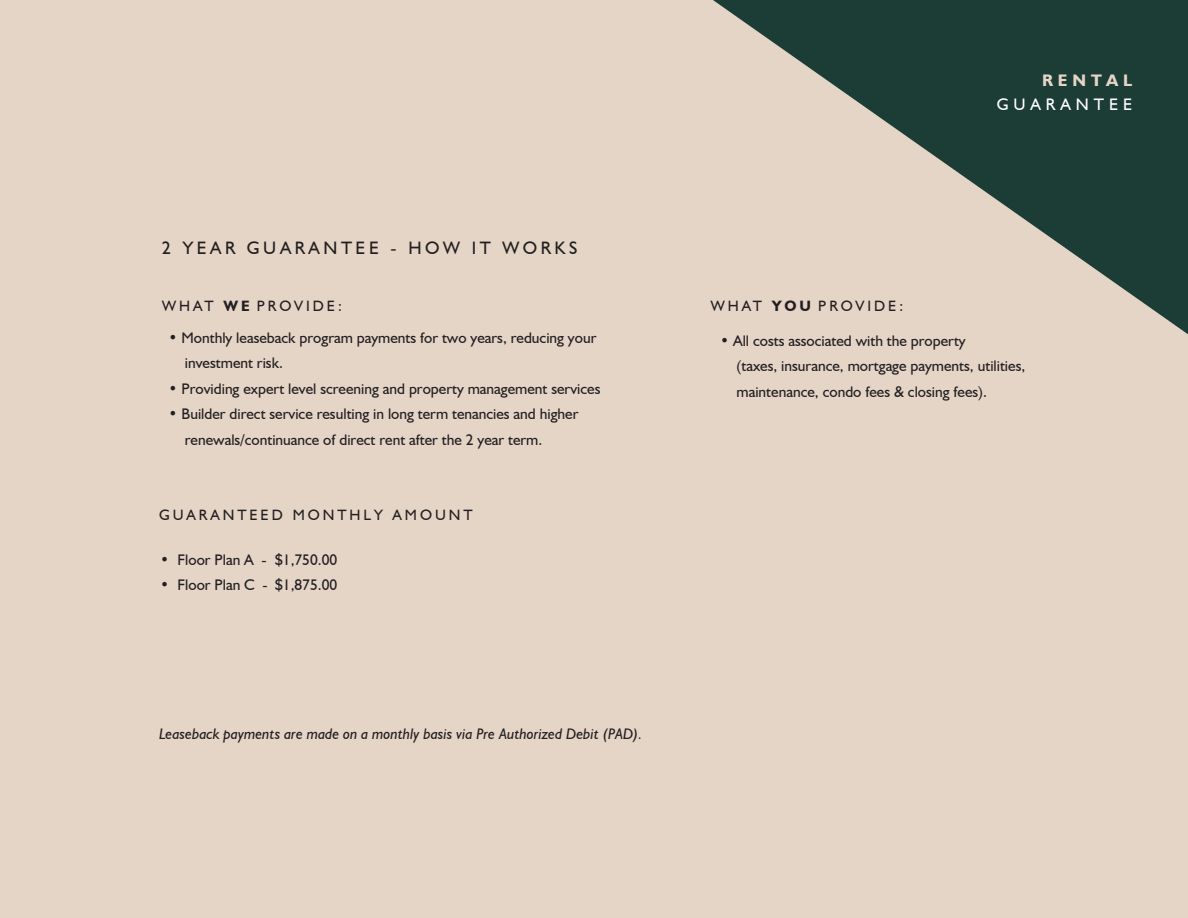
<style>
.page{position:relative;width:1188px;height:918px;background:#e4d5c7}
.page>*{position:absolute;margin:0;border:0;box-sizing:border-box;transform-origin:0 0}
.t1{font:18px "Humanist 521 BT";letter-spacing:.2em;color:#231f20}
.t2{font:16.65px "Humanist 521 BT";letter-spacing:.3em;color:#fff}
.t3{font:700 16.65px "Humanist 521 BT";letter-spacing:.3em;color:#e4d5c7}
.t4{font:15.3px/25.5px "Humanist 521 BT";color:#231f20}
.t5{font:italic 15.3px "Humanist 521 BT";color:#231f20}
.t6{font:15px "Humanist 521 BT";letter-spacing:.2em;color:#231f20}
.s1{font-weight:700}
</style>
<div class="page">
<svg style="left:713px;top:0;width:475px;height:334px"></svg>
<p class="t1" style="left:162px;top:236px;width:417px">2 YEAR GUARANTEE - HOW IT WORKS</p>
<p class="t6" style="left:162px;top:296px;width:181px">WHAT <span class="s1">WE</span> PROVIDE:</p>
<p class="t6" style="left:711px;top:296px;width:194px">WHAT <span class="s1">YOU</span> PROVIDE:</p>
<p class="t3" style="left:1042px;top:70px;width:92px">RENTAL</p>
<p class="t2" style="left:997px;top:94px;width:137px">GUARANTEE</p>
<p class="t4" style="left:185px;top:324px;width:413px;text-indent:-16px">• Monthly leaseback program payments for two years, reducing your investment risk.</p>
<p class="t4" style="left:169px;top:375px;width:433px">• Providing expert level screening and property management services</p>
<p class="t4" style="left:185px;top:401px;width:395px;text-indent:-16px">• Builder direct service resulting in long term tenancies and higher renewals/continuance of direct rent after the 2 year term.</p>
<p class="t6" style="left:159px;top:505px;width:315px">GUARANTEED MONTHLY AMOUNT</p>
<p class="t4" style="left:160px;top:546px;width:179px">• Floor Plan A - $1,750.00</p>
<p class="t4" style="left:160px;top:572px;width:179px">• Floor Plan C - $1,875.00</p>
<p class="t5" style="left:159px;top:724px;width:485px">Leaseback payments are made on a monthly basis via Pre Authorized Debit (PAD).</p>
<p class="t4" style="left:737px;top:327px;width:290px;text-indent:-16px">• All costs associated with the property<br>(taxes, insurance, mortgage payments, utilities, maintenance, condo fees &amp; closing fees).</p>
</div>
